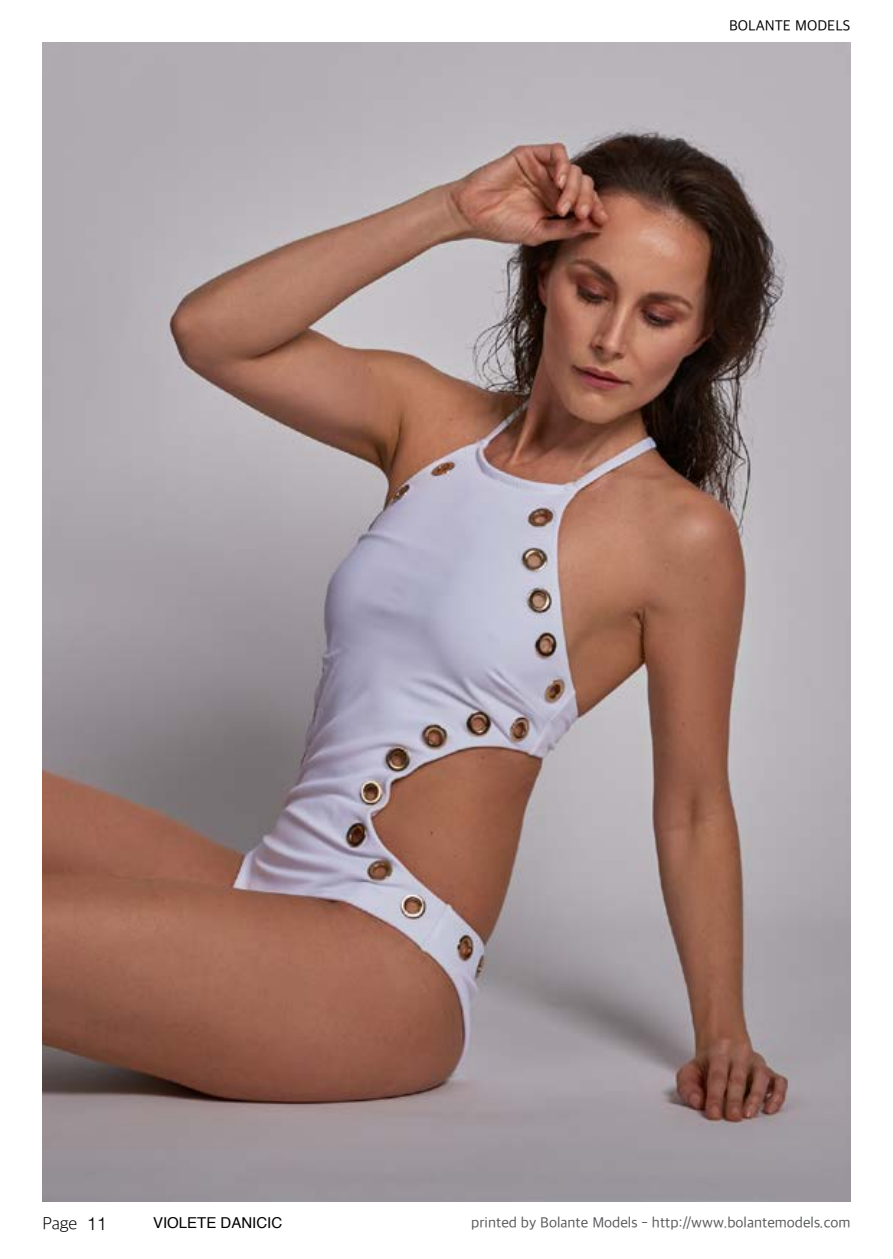
<style>
.page{position:relative;width:893px;height:1259px;background:#fff}
.page>*{position:absolute;margin:0;border:0;box-sizing:border-box;transform-origin:0 0}
.t1{font:200 18px "Apple SD Gothic Neo";color:#000}
.t2{font:15px "Apple SD Gothic Neo";color:#58595b}
.t3{font:15px "Helvetica";color:#000}
.t4{font:15px "Apple SD Gothic Neo";color:#000}
.s1{font-family:"Helvetica";font-weight:300}
</style>
<div class="page">
<img style="left:43px;top:43px;width:807px;height:1158px">
<p class="t4" style="left:729px;top:17px;width:123px">BOLANTE MODELS</p>
<p class="t1" style="left:43px;top:1214px;width:66px">Page <span class="s1">11</span></p>
<p class="t3" style="left:153px;top:1211px;width:131px">VIOLETE DANICIC</p>
<p class="t2" style="left:471px;top:1214px;width:381px">printed by Bolante Models - http://www.bolantemodels.com</p>
</div>
